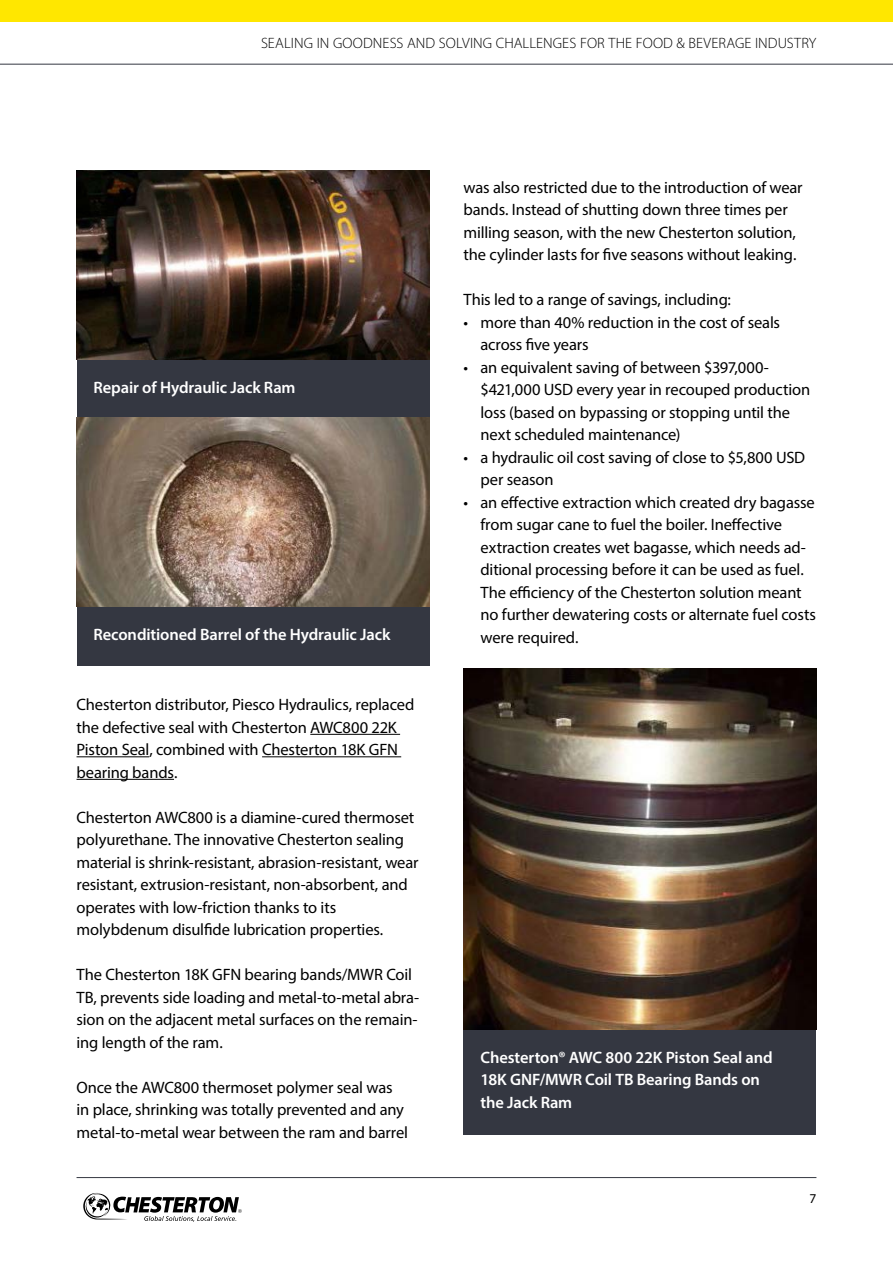
<style>
.page{position:relative;width:893px;height:1263px;background:#fff}
.page>*{position:absolute;margin:0;border:0;box-sizing:border-box;transform-origin:0 0}
.Copy_Text{font:16.5px/22.5px "Myriad Pro";letter-spacing:-.01em;color:#000}
.Pic_Headline{font:600 16.5px/22.5px "Myriad Pro";letter-spacing:-.01em;color:#fff}
.t1{font:300 15px "Myriad Pro";letter-spacing:.005em;color:#000}
.t2{font:13.5px "Myriad Pro";color:#000}
</style>
<div class="page">
<div style="left:0;top:0;width:893px;height:21px;background:#ffe700"></div>
<hr style="left:0;top:64px;width:893px;height:1px;background:#343741">
<hr style="left:77px;top:1177px;width:739px;height:1px;background:#343741">
<svg style="left:83px;top:1193px;width:159px;height:29px"></svg>
<div style="left:463px;top:1025px;width:353px;height:110px;background:#343741"></div>
<img style="left:463px;top:669px;width:353px;height:360px">
<hr style="left:310px;top:734px;width:90px;height:1px;background:#000">
<hr style="left:77px;top:756px;width:72px;height:1px;background:#000">
<hr style="left:262px;top:756px;width:139px;height:1px;background:#000">
<hr style="left:77px;top:779px;width:97px;height:1px;background:#000">
<div style="left:77px;top:603px;width:352px;height:62px;background:#343741"></div>
<div style="left:77px;top:356px;width:352px;height:62px;background:#343741"></div>
<img style="left:77px;top:418px;width:352px;height:189px">
<img style="left:77px;top:170px;width:352px;height:189px">
<p class="t1" style="left:261px;top:35px;width:557px">SEALING IN GOODNESS AND SOLVING CHALLENGES FOR THE FOOD &amp; BEVERAGE INDUSTRY</p>
<p class="Pic_Headline" style="left:94px;top:376px;width:203px">Repair of Hydraulic Jack Ram</p>
<p class="Copy_Text" style="left:463px;top:176px;width:341px">was also restricted due to the introduction of wear bands. Instead of shutting down three times per milling season, with the new Chesterton solution, the cylinder lasts for five seasons without leaking.</p>
<p class="Copy_Text" style="left:463px;top:288px;width:269px">This led to a range of savings, including:</p>
<p class="Copy_Text" style="left:480px;top:311px;width:301px;text-indent:-17px">• more than 40% reduction in the cost of seals across five years</p>
<p class="Copy_Text" style="left:480px;top:356px;width:331px;text-indent:-17px">• an equivalent saving of between $397,000- $421,000 USD every year in recouped production loss (based on bypassing or stopping until the next scheduled maintenance)</p>
<p class="Copy_Text" style="left:480px;top:446px;width:326px;text-indent:-17px">• a hydraulic oil cost saving of close to $5,800 USD per season</p>
<p class="Copy_Text" style="left:480px;top:491px;width:337px;text-indent:-17px">• an effective extraction which created dry bagasse from sugar cane to fuel the boiler. Ineffective extraction creates wet bagasse, which needs ad&shy;ditional processing before it can be used as fuel.<br>The efficiency of the Chesterton solution meant no further dewatering costs or alternate fuel costs</p>
<p class="Pic_Headline" style="left:94px;top:623px;width:298px">Reconditioned Barrel of the Hydraulic Jack</p>
<p class="Copy_Text" style="left:480px;top:626px;width:100px">were required.</p>
<p class="Copy_Text" style="left:77px;top:693px;width:339px">Chesterton distributor, Piesco Hydraulics, replaced the defective seal with Chesterton AWC800 22K Piston Seal, combined with Chesterton 18K GFN bearing bands.</p>
<p class="Copy_Text" style="left:77px;top:806px;width:343px">Chesterton AWC800 is a diamine-cured thermoset polyurethane. The innovative Chesterton sealing material is shrink-resistant, abrasion-resistant, wear resistant, extrusion-resistant, non-absorbent, and operates with low-friction thanks to its</p>
<p class="Copy_Text" style="left:77px;top:918px;width:308px">molybdenum disulfide lubrication properties.</p>
<p class="Copy_Text" style="left:77px;top:963px;width:344px">The Chesterton 18K GFN bearing bands/MWR Coil TB, prevents side loading and metal-to-metal abra&shy;sion on the adjacent metal surfaces on the remain&shy;ing length of the ram.</p>
<p class="Copy_Text" style="left:77px;top:1076px;width:333px">Once the AWC800 thermoset polymer seal was in place, shrinking was totally prevented and any metal-to-metal wear between the ram and barrel</p>
<p class="Pic_Headline" style="left:480px;top:1045px;width:294px">Chesterton® AWC 800 22K Piston Seal and<br>18K GNF/MWR Coil TB Bearing Bands on the Jack Ram</p>
<p class="t2" style="left:809px;top:1190px;width:8px">7</p>
</div>
